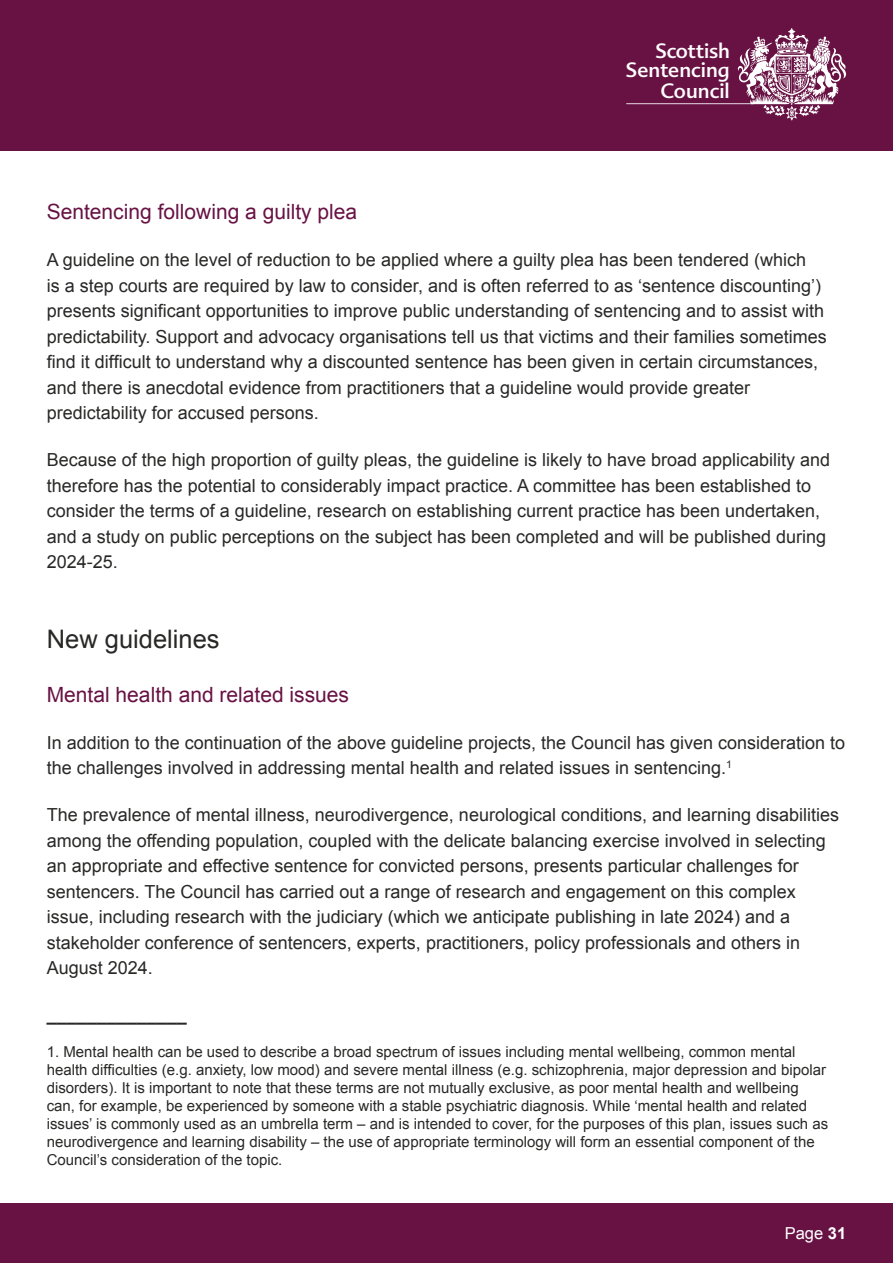
<style>
.page{position:relative;width:893px;height:1263px;background:#fff}
.page>*{position:absolute;margin:0;border:0;box-sizing:border-box;transform-origin:0 0}
.t1{font:25.5px "Arial";color:#282827}
.t2{font:21px "Arial";color:#681244}
.t3{font:20.25px/19.2px "Advert OT";color:#fff;text-align:right}
.t4{font:18px/25.5px "Arial";color:#282827}
.t5{font:700 18px "Arial";color:#282827}
.t6{font:16.5px "Arial";color:#fff}
.t7{font:15px/18px "Arial";color:#282827}
.s1{font-weight:700}
</style>
<div class="page">
<div style="left:0;top:0;width:893px;height:151px;background:#681244"></div>
<div style="left:0;top:1203px;width:893px;height:60px;background:#681244"></div>
<svg style="left:737px;top:28px;width:109px;height:93px"></svg>
<hr style="left:626px;top:103px;width:128px;height:1px;background:#fff">
<p class="t3" style="left:625px;top:41px;width:106px">Scottish<br>Sentencing</p>
<p class="t3" style="left:660px;top:82px;width:71px">Council</p>
<p class="t2" style="left:47px;top:198px;width:312px">Sentencing following a guilty plea</p>
<p class="t4" style="left:47px;top:247px;width:781px">A guideline on the level of reduction to be applied where a guilty plea has been tendered (which<br>is a step courts are required by law to consider, and is often referred to as ‘sentence discounting’) presents significant opportunities to improve public understanding of sentencing and to assist with predictability. Support and advocacy organisations tell us that victims and their families sometimes find it difficult to understand why a discounted sentence has been given in certain circumstances, and there is anecdotal evidence from practitioners that a guideline would provide greater predictability for accused persons.</p>
<p class="t4" style="left:47px;top:447px;width:785px">Because of the high proportion of guilty pleas, the guideline is likely to have broad applicability and therefore has the potential to considerably impact practice. A committee has been established to consider the terms of a guideline, research on establishing current practice has been undertaken, and a study on public perceptions on the subject has been completed and will be published during 2024-25.</p>
<h1 class="t1" style="left:47px;top:622px;width:174px">New guidelines</h1>
<p class="t2" style="left:47px;top:681px;width:304px">Mental health and related issues</p>
<p class="t4" style="left:47px;top:730px;width:800px">In addition to the continuation of the above guideline projects, the Council has given consideration to the challenges involved in addressing mental health and related issues in sentencing.<sup>1</sup></p>
<p class="t4" style="left:47px;top:802px;width:794px">The prevalence of mental illness, neurodivergence, neurological conditions, and learning disabilities among the offending population, coupled with the delicate balancing exercise involved in selecting an appropriate and effective sentence for convicted persons, presents particular challenges for sentencers. The Council has carried out a range of research and engagement on this complex issue, including research with the judiciary (which we anticipate publishing in late 2024) and a stakeholder conference of sentencers, experts, practitioners, policy professionals and others in August 2024.</p>
<p class="t5" style="left:47px;top:1003px;width:142px">______________</p>
<p class="t7" style="left:47px;top:1043px;width:783px">1. Mental health can be used to describe a broad spectrum of issues including mental wellbeing, common mental health difficulties (e.g. anxiety, low mood) and severe mental illness (e.g. schizophrenia, major depression and bipolar disorders). It is important to note that these terms are not mutually exclusive, as poor mental health and wellbeing can, for example, be experienced by someone with a stable psychiatric diagnosis. While ‘mental health and related issues’ is commonly used as an umbrella term – and is intended to cover, for the purposes of this plan, issues such as neurodivergence and learning disability – the use of appropriate terminology will form an essential component of the Council’s consideration of the topic.</p>
<p class="t6" style="left:785px;top:1222px;width:63px">Page <span class="s1">31</span></p>
</div>
